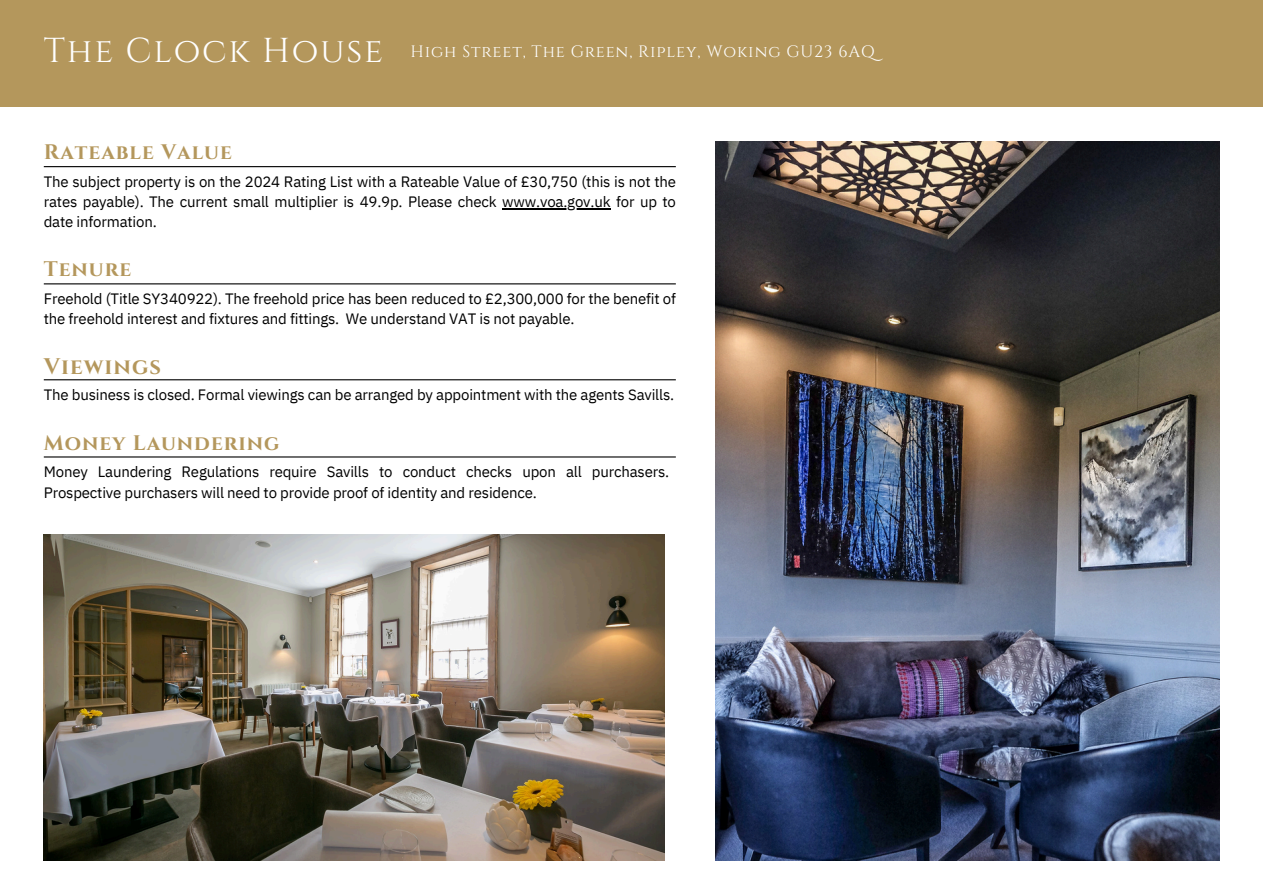
<style>
.page{position:relative;width:1263px;height:894px;background:#fff}
.page>*{position:absolute;margin:0;border:0;box-sizing:border-box;transform-origin:0 0}
.t1{font:700 22.5px "Cinzel";letter-spacing:.045em;color:#b4975c}
.t2{font:700 21px "Cinzel";letter-spacing:.045em;color:#b4975c}
.t3{font:16.5px "Cinzel";letter-spacing:.05em;color:#fff}
.t4{font:15px/20.2px "IBM Plex Sans";letter-spacing:-.01em;color:#000}
.s1{font-size:34.5px}
</style>
<div class="page">
<div style="left:0;top:0;width:1263px;height:106px;background:#b4975c"></div>
<hr style="left:44px;top:456px;width:632px;height:1px;background:#000">
<hr style="left:44px;top:283px;width:632px;height:1px;background:#000">
<hr style="left:44px;top:166px;width:632px;height:1px;background:#000">
<hr style="left:502px;top:208px;width:108px;height:1px;background:#000">
<hr style="left:44px;top:379px;width:632px;height:1px;background:#000">
<img style="left:715px;top:141px;width:504px;height:719px">
<img style="left:44px;top:534px;width:621px;height:325px">
<p class="t3" style="left:44px;top:40px;width:833px"><span class="s1">The Clock House</span> High Street, The Green, Ripley, Woking GU23 6AQ</p>
<h2 class="t2" style="left:44px;top:139px;width:190px">Rateable Value</h2>
<p class="t4" style="left:44px;top:171px;width:634px">The subject property is on the 2024 Rating List with a Rateable Value of £30,750 (this is not the rates payable). The current small multiplier is 49.9p. Please check www.voa.gov.uk for up to</p>
<h2 class="t4" style="left:44px;top:211px;width:114px">date information.</h2>
<h2 class="t2" style="left:44px;top:256px;width:89px">Tenure</h2>
<p class="t4" style="left:44px;top:288px;width:634px">Freehold (Title SY340922). The freehold price has been reduced to £2,300,000 for the benefit of the freehold interest and fixtures and fittings. We understand VAT is not payable.</p>
<p class="t1" style="left:44px;top:352px;width:119px">Viewings</p>
<h2 class="t4" style="left:44px;top:384px;width:632px">The business is closed. Formal viewings can be arranged by appointment with the agents Savills.</h2>
<p class="t2" style="left:44px;top:429px;width:237px">Money Laundering</p>
<h1 class="t4" style="left:44px;top:461px;width:627px">Money Laundering Regulations require Savills to conduct checks upon all purchasers.<br>Prospective purchasers will need to provide proof of identity and residence.</h1>
</div>
